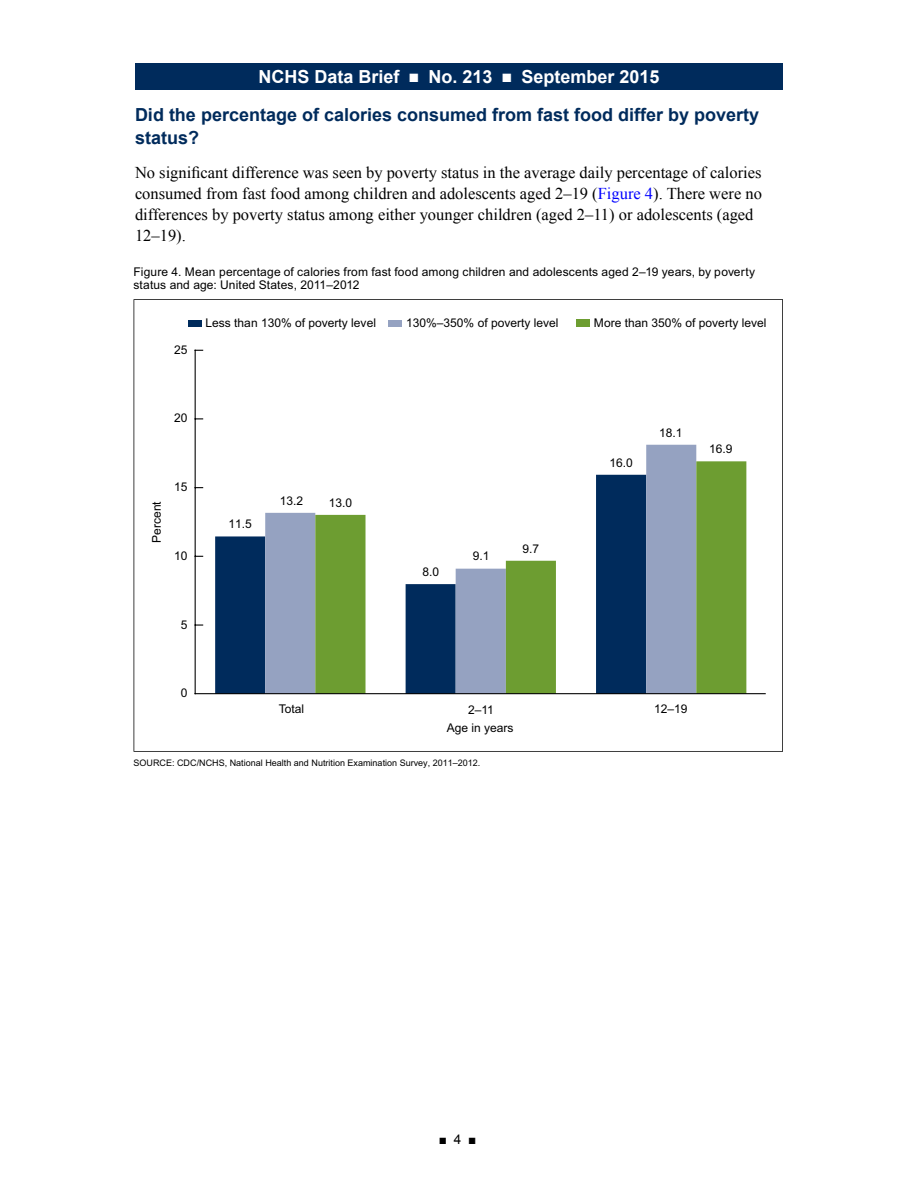
<style>
.page{position:relative;width:918px;height:1188px;background:#fff}
.page>*{position:absolute;margin:0;border:0;box-sizing:border-box;transform-origin:0 0}
.t1{font:700 18px/22.5px "Arial";color:#002b5c}
.t2{font:700 18px "Arial";color:#fff}
.t3{font:16.5px/21px "Times New Roman";color:#000}
.t4{font:13.5px "Arial";color:#000}
.t5{font:12px/13.5px "Arial";letter-spacing:.005em;color:#000}
.t6{font:12px "Arial";color:#010101}
.t7{font:9px "Arial";color:#000}
.s1{color:#00f}
</style>
<div class="page">
<div style="left:135px;top:63px;width:648px;height:27px;background:#002b5c"></div>
<svg style="left:134px;top:299px;width:649px;height:453px"></svg>
<div style="left:389px;top:320px;width:13px;height:7px;background:#95a2c1"></div>
<div style="left:188px;top:320px;width:13px;height:7px;background:#002b5c"></div>
<div style="left:576px;top:320px;width:13px;height:7px;background:#6d9d31"></div>
<svg style="left:215px;top:475px;width:50px;height:218px;fill:#002b5c"></svg>
<svg style="left:265px;top:445px;width:431px;height:248px;fill:#95a2c1"></svg>
<svg style="left:315px;top:461px;width:431px;height:232px"></svg>
<hr style="left:195px;top:350px;width:1px;height:344px;background:#000">
<hr style="left:195px;top:693px;width:570px;height:1px;background:#000">
<h1 class="t2" style="left:259px;top:65px;width:402px">NCHS Data Brief ■ No. 213 ■ September 2015</h1>
<p class="t1" style="left:135px;top:104px;width:626px">Did the percentage of calories consumed from fast food differ by poverty status?</p>
<p class="t3" style="left:135px;top:162px;width:628px">No significant difference was seen by poverty status in the average daily percentage of calories consumed from fast food among children and adolescents aged 2–19 (<span class="s1">Figure 4</span>). There were no differences by poverty status among either younger children (aged 2–11) or adolescents (aged 12–19).</p>
<p class="t5" style="left:134px;top:265px;width:623px">Figure 4. Mean percentage of calories from fast food among children and adolescents aged 2–19 years, by poverty status and age: United States, 2011–2012</p>
<p class="t5" style="left:174px;top:343px;width:15px">25</p>
<p class="t5" style="left:206px;top:316px;width:172px">Less than 130% of poverty level</p>
<p class="t5" style="left:406px;top:316px;width:154px">130%–350% of poverty level</p>
<p class="t5" style="left:594px;top:316px;width:174px">More than 350% of poverty level</p>
<p class="t5" style="left:174px;top:412px;width:15px">20</p>
<p class="t6" style="left:149px;top:543px;width:43px;rotate:-90deg">Percent</p>
<p class="t5" style="left:174px;top:480px;width:15px">15</p>
<p class="t5" style="left:174px;top:549px;width:15px">10</p>
<p class="t5" style="left:181px;top:618px;width:8px">5</p>
<p class="t5" style="left:181px;top:686px;width:8px">0</p>
<p class="t5" style="left:228px;top:517px;width:25px">11.5</p>
<p class="t5" style="left:280px;top:494px;width:25px">13.2</p>
<p class="t5" style="left:329px;top:496px;width:25px">13.0</p>
<p class="t5" style="left:422px;top:565px;width:18px">8.0</p>
<p class="t5" style="left:473px;top:550px;width:18px">9.1</p>
<p class="t5" style="left:522px;top:542px;width:18px">9.7</p>
<p class="t5" style="left:610px;top:456px;width:25px">16.0</p>
<p class="t5" style="left:659px;top:426px;width:25px">18.1</p>
<p class="t5" style="left:709px;top:442px;width:25px">16.9</p>
<p class="t5" style="left:279px;top:702px;width:27px">Total</p>
<p class="t5" style="left:468px;top:703px;width:27px">2–11</p>
<p class="t5" style="left:654px;top:702px;width:35px">12–19</p>
<p class="t6" style="left:447px;top:720px;width:68px">Age in years</p>
<p class="t7" style="left:134px;top:757px;width:348px">SOURCE: CDC/NCHS, National Health and Nutrition Examination Survey, 2011–2012.</p>
<p class="t4" style="left:439px;top:1130px;width:39px">■ 4 ■</p>
</div>
